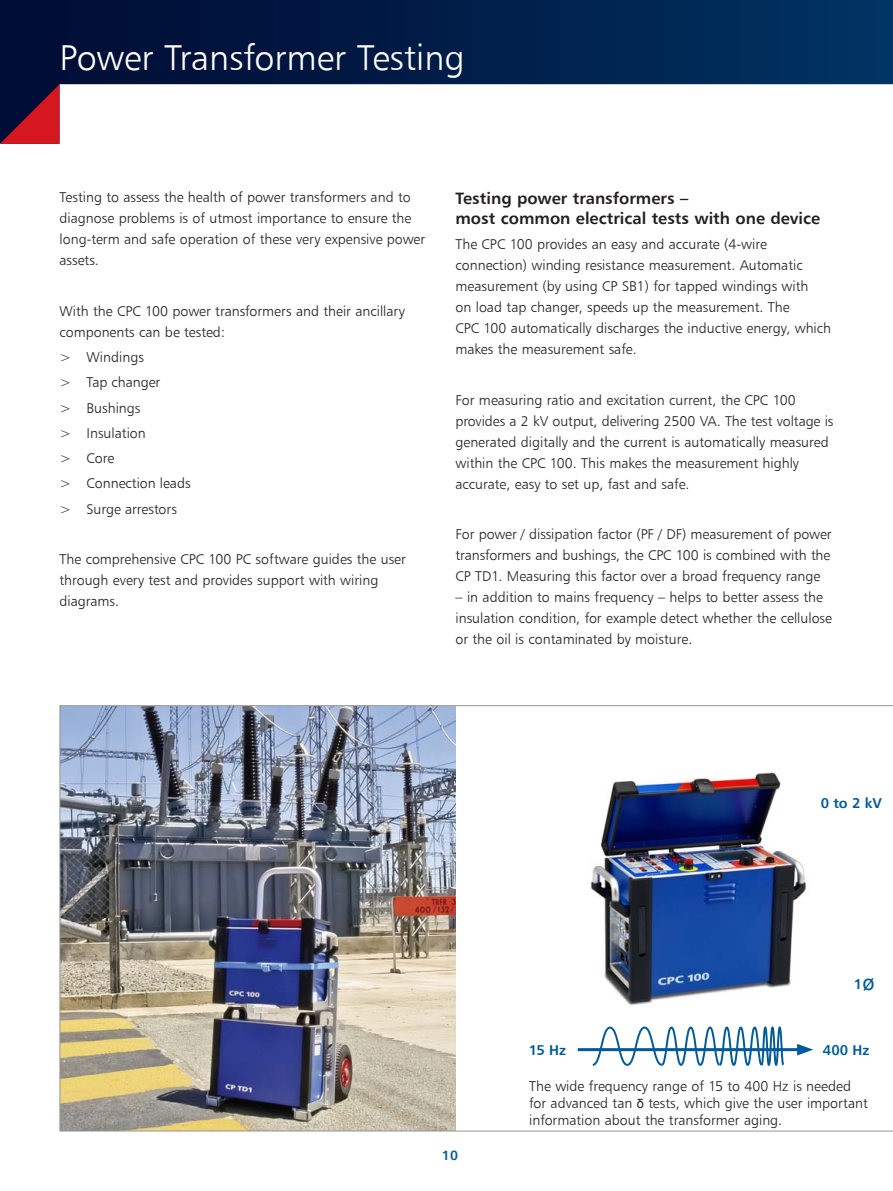
<style>
.page{position:relative;width:893px;height:1191px;background:#fff}
.page>*{position:absolute;margin:0;border:0;box-sizing:border-box;transform-origin:0 0}
.t1{font:36px "OMICRON";color:#fff}
.t2{font:700 16.5px/19.8px "OMICRON";color:#231f20}
.t3{font:14.25px/21px "OMICRON";color:#231f20}
.t4{font:700 14.25px "OMICRON";color:#005999}
.t5{font:700 13.5px "OMICRON";color:#005999}
.s1{font-family:"Arial";font-weight:400;font-size:21px}
.s2{font-family:"Arial";font-size:12.75px}
</style>
<div class="page">
<svg style="left:0;top:0;width:893px;height:85px;background:#021f4a"></svg>
<svg style="left:0;top:84px;width:60px;height:60px;background:#6b132c"></svg>
<img style="left:59px;top:705px;width:834px;height:426px">
<img style="left:571px;top:766px;width:259px;height:259px">
<h1 class="t1" style="left:60px;top:35px;width:407px">Power Transformer Testing</h1>
<p class="t3" style="left:60px;top:186px;width:367px">Testing to assess the health of power transformers and to diagnose problems is of utmost importance to ensure the long-term and safe operation of these very expensive power assets.</p>
<p class="t3" style="left:60px;top:300px;width:347px">With the CPC 100 power transformers and their ancillary components can be tested:</p>
<p class="t3" style="left:60px;top:344px;width:133px;line-height:25.2px">&gt; Windings<br>&gt; Tap changer<br>&gt; Bushings<br>&gt; Insulation<br>&gt; Core<br>&gt; Connection leads &gt; Surge arrestors</p>
<p class="t3" style="left:60px;top:548px;width:348px">The comprehensive CPC 100 PC software guides the user through every test and provides support with wiring diagrams.</p>
<p class="t2" style="left:455px;top:188px;width:366px">Testing power transformers –<br>most common electrical tests with one device</p>
<p class="t3" style="left:455px;top:233px;width:377px">The CPC 100 provides an easy and accurate (4-wire connection) winding resistance measurement. Automatic measurement (by using CP SB1) for tapped windings with<br>on load tap changer, speeds up the measurement. The<br>CPC 100 automatically discharges the inductive energy, which makes the measurement safe.</p>
<p class="t3" style="left:455px;top:389px;width:379px">For measuring ratio and excitation current, the CPC 100 provides a 2 kV output, delivering 2500 VA. The test voltage is generated digitally and the current is automatically measured within the CPC 100. This makes the measurement highly accurate, easy to set up, fast and safe.</p>
<p class="t3" style="left:455px;top:523px;width:378px;text-align:justify">For power / dissipation factor (PF / DF) measurement of power transformers and bushings, the CPC 100 is combined with the CP TD1. Measuring this factor over a broad frequency range</p>
<p class="t3" style="left:455px;top:586px;width:378px">– in addition to mains frequency – helps to better assess the insulation condition, for example detect whether the cellulose or the oil is contaminated by moisture.</p>
<p class="t4" style="left:821px;top:794px;width:63px">0 to 2 kV</p>
<p class="t5" style="left:442px;top:1146px;width:18px">10</p>
<p class="t4" style="left:529px;top:1040px;width:39px">15 Hz</p>
<p class="t4" style="left:854px;top:975px;width:23px">1<span class="s1">ø</span></p>
<p class="t4" style="left:823px;top:1040px;width:48px">400 Hz</p>
<p class="t3" style="left:529px;top:1076px;width:340px;line-height:17.1px">The wide frequency range of 15 to 400 Hz is needed for advanced tan <span class="s2">δ</span> tests, which give the user important information about the transformer aging.</p>
</div>
